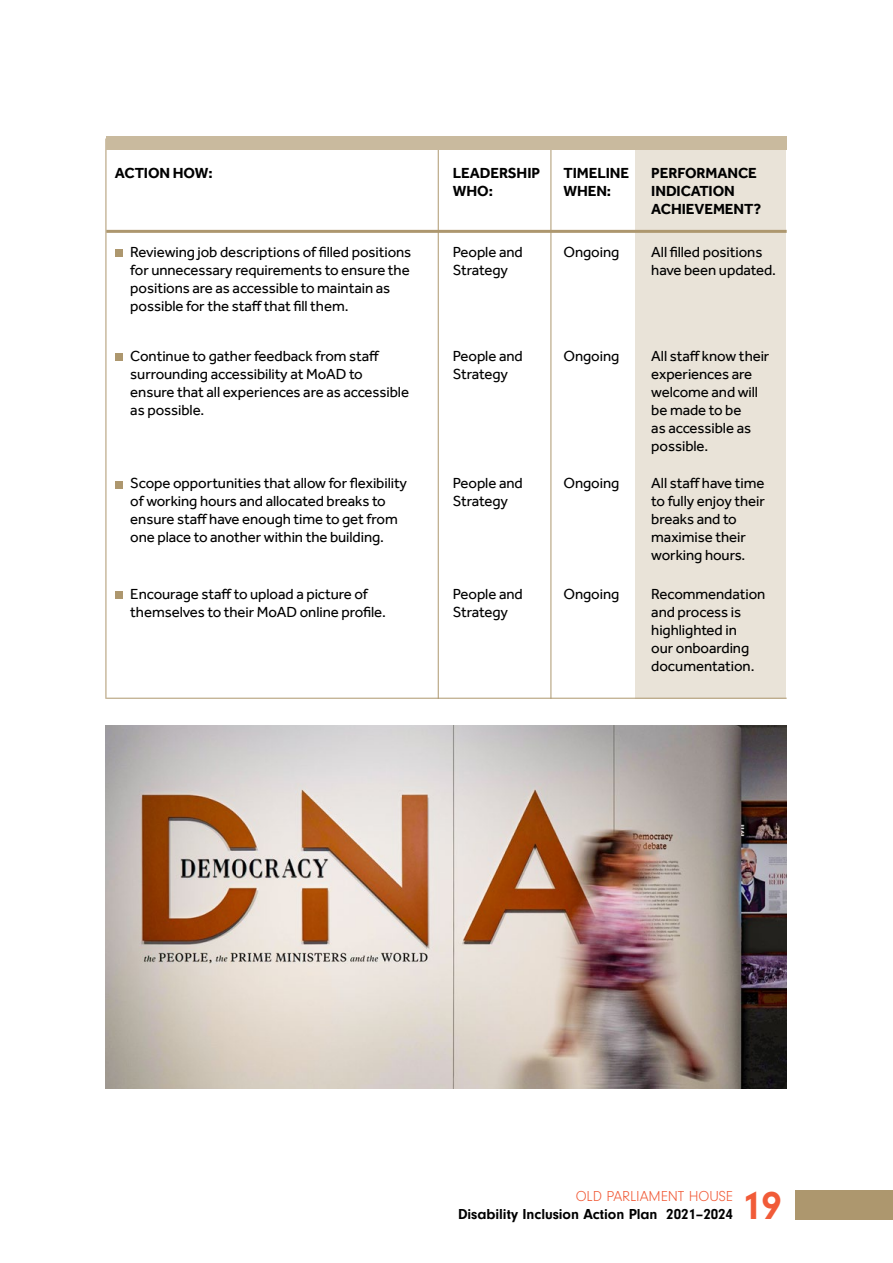
<style>
.page{position:relative;width:893px;height:1263px;background:#fff}
.page>*{position:absolute;margin:0;border:0;box-sizing:border-box;transform-origin:0 0}
.t1{font:700 40.5px "Neuzeit Gro";color:#f15b38}
.t2{font:15px/18px "Effra";letter-spacing:-.005em;color:#000}
.t3{font:700 15px/18px "Effra";letter-spacing:-.005em;color:#000}
.t4{font:700 15px "Neuzeit Gro";letter-spacing:-.005em;color:#000}
.t5{font:300 15px "Neuzeit Gro";letter-spacing:-.005em;color:#f15b38}
</style>
<div class="page">
<div style="left:795px;top:1190px;width:98px;height:30px;background:#ad976e"></div>
<div style="left:635px;top:136px;width:151px;height:563px;background:#e9e3d8"></div>
<hr style="left:106px;top:698px;width:681px;height:1px;background:#ad976e">
<hr style="left:438px;top:137px;width:1px;height:562px;background:#ad976e">
<hr style="left:551px;top:137px;width:1px;height:562px;background:#ad976e">
<hr style="left:106px;top:139px;width:1px;height:560px;background:#ad976e">
<div style="left:115px;top:249px;width:7px;height:8px;background:#ad976e"></div>
<div style="left:115px;top:353px;width:7px;height:8px;background:#ad976e"></div>
<div style="left:115px;top:481px;width:7px;height:7px;background:#ad976e"></div>
<div style="left:115px;top:591px;width:7px;height:8px;background:#ad976e"></div>
<hr style="left:106px;top:230px;width:681px;height:3px;background:#ad976e">
<div style="left:106px;top:136px;width:681px;height:14px;background:#c9ba9e"></div>
<img style="left:106px;top:725px;width:681px;height:364px">
<p class="t3" style="left:115px;top:164px;width:99px">ACTION HOW:</p>
<p class="t3" style="left:453px;top:164px;width:89px">LEADERSHIP<br>WHO:</p>
<p class="t3" style="left:563px;top:164px;width:67px">TIMELINE<br>WHEN:</p>
<p class="t3" style="left:651px;top:164px;width:112px">PERFORMANCE<br>INDICATION<br>ACHIEVEMENT?</p>
<p class="t2" style="left:130px;top:242px;width:283px">Reviewing job descriptions of filled positions for unnecessary requirements to ensure the positions are as accessible to maintain as possible for the staff that fill them.</p>
<p class="t2" style="left:453px;top:242px;width:71px">People and<br>Strategy</p>
<p class="t2" style="left:563px;top:242px;width:57px">Ongoing</p>
<p class="t2" style="left:651px;top:242px;width:126px">All filled positions have been updated.</p>
<p class="t2" style="left:130px;top:347px;width:280px">Continue to gather feedback from staff surrounding accessibility at MoAD to ensure that all experiences are as accessible as possible.</p>
<p class="t2" style="left:453px;top:347px;width:71px">People and<br>Strategy</p>
<p class="t2" style="left:563px;top:347px;width:57px">Ongoing</p>
<p class="t2" style="left:651px;top:347px;width:120px">All staff know their experiences are welcome and will be made to be<br>as accessible as possible.</p>
<p class="t2" style="left:130px;top:474px;width:278px">Scope opportunities that allow for flexibility of working hours and allocated breaks to ensure staff have enough time to get from one place to another within the building.</p>
<p class="t2" style="left:453px;top:474px;width:71px">People and<br>Strategy</p>
<p class="t2" style="left:563px;top:474px;width:57px">Ongoing</p>
<p class="t2" style="left:651px;top:474px;width:115px">All staff have time to fully enjoy their breaks and to maximise their working hours.</p>
<p class="t2" style="left:130px;top:585px;width:257px">Encourage staff to upload a picture of themselves to their MoAD online profile.</p>
<p class="t2" style="left:453px;top:585px;width:71px">People and<br>Strategy</p>
<p class="t2" style="left:563px;top:585px;width:57px">Ongoing</p>
<p class="t2" style="left:651px;top:585px;width:116px">Recommendation and process is highlighted in<br>our onboarding documentation.</p>
<p class="t5" style="left:576px;top:1187px;width:159px">OLD PARLIAMENT HOUSE</p>
<p class="t4" style="left:458px;top:1205px;width:277px">Disability Inclusion Action Plan 2021–2024</p>
<h1 class="t1" style="left:741px;top:1183px;width:42px">19</h1>
</div>
